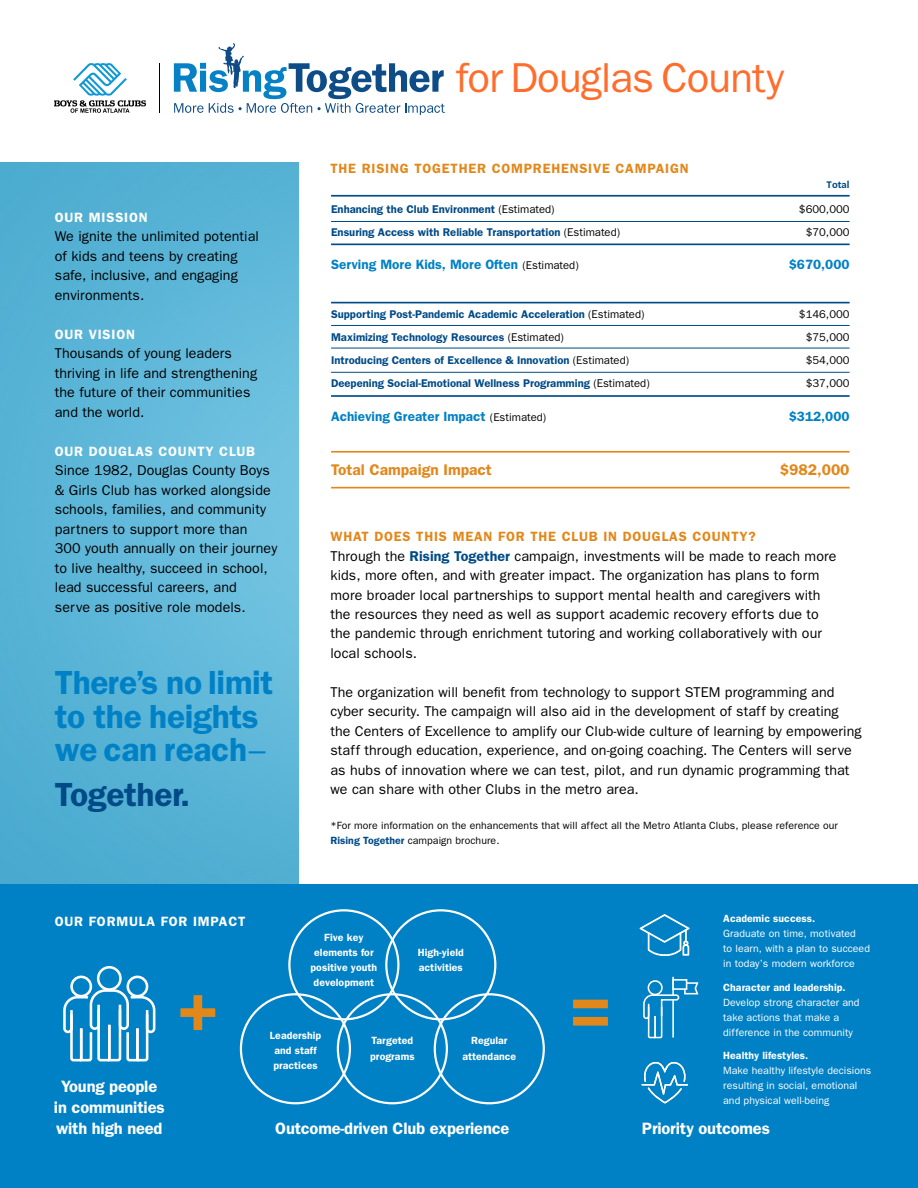
<style>
.page{position:relative;width:918px;height:1188px;background:#fff}
.page>*{position:absolute;margin:0;border:0;box-sizing:border-box;transform-origin:0 0}
.t1{font:600 72px "Franklin Gothic";color:#e2881b}
.t2{font:42px "Franklin Gothic";letter-spacing:-.02em;color:#ff6d2d}
.t3{font:600 33.6px/33.6px "Franklin Gothic";letter-spacing:-.01em;color:#0081c6}
.t4{font:600 33.6px "Franklin Gothic";letter-spacing:-.01em;color:#004b87}
.t5{font:600 16.5px/21px "Franklin Gothic";letter-spacing:-.01em;color:#fff;text-align:center}
.t6{font:600 15.45px "Franklin Gothic";color:#e2881b}
.t7{font:14.25px/19.5px "Franklin Gothic";letter-spacing:.005em;color:#000}
.t8{font:600 13.5px "Franklin Gothic";color:#0081c6}
.t9{font:600 13.5px "Franklin Gothic";letter-spacing:.06em;color:#e2881b}
.t10{font:600 13.5px "Franklin Gothic";letter-spacing:.06em;color:#fff}
.t11{font:600 11.25px "Franklin Gothic";color:#004b87}
.t12{font:11.25px "Franklin Gothic";color:#000}
.t13{font:10.5px/15px "Franklin Gothic";letter-spacing:.005em;color:#fff}
.t14{font:600 10.5px/15px "Franklin Gothic";letter-spacing:.005em;color:#fff;text-align:center}
.t15{font:10.5px/15px "Franklin Gothic";letter-spacing:.005em;color:#000}
.t16{font:600 9.9px "Halyard Text";color:#004b87}
.s1{font-weight:400}
.s2{font-weight:400;color:#000}
.s3{font-weight:400;font-size:11.25px;color:#000}
.s4{font-weight:600;color:#004b87}
</style>
<div class="page">
<hr style="left:159px;top:63px;width:1px;height:50px;background:#000">
<svg style="left:174px;top:43px;width:271px;height:72px"></svg>
<svg style="left:54px;top:63px;width:92px;height:50px"></svg>
<img style="left:0;top:162px;width:299px;height:722px">
<div style="left:0;top:884px;width:918px;height:304px;background:#0081c6"></div>
<div style="left:97px;top:966px;width:25px;height:25px;border:3px solid #fff;border-radius:50%"></div>
<div style="left:127px;top:976px;width:21px;height:21px;border:3px solid #fff;border-radius:50%"></div>
<div style="left:70px;top:976px;width:22px;height:21px;border:3px solid #fff;border-radius:50%"></div>
<svg style="left:63px;top:988px;width:93px;height:74px"></svg>
<div style="left:240px;top:993px;width:111px;height:111px;border:2px solid #fff;border-radius:50%"></div>
<div style="left:337px;top:993px;width:111px;height:111px;border:2px solid #fff;border-radius:50%"></div>
<div style="left:288px;top:909px;width:112px;height:111px;border:2px solid #fff;border-radius:50%"></div>
<div style="left:434px;top:993px;width:111px;height:111px;border:2px solid #fff;border-radius:50%"></div>
<div style="left:385px;top:909px;width:111px;height:111px;border:2px solid #fff;border-radius:50%"></div>
<svg style="left:643px;top:977px;width:56px;height:62px"></svg>
<hr style="left:672px;top:1000px;width:2px;height:38px;background:#fff">
<svg style="left:639px;top:914px;width:51px;height:42px"></svg>
<svg style="left:641px;top:1062px;width:47px;height:41px"></svg>
<hr style="left:331px;top:221px;width:519px;height:1px;background:#004b87">
<hr style="left:331px;top:302px;width:519px;height:1px;background:#004b87">
<hr style="left:331px;top:325px;width:519px;height:1px;background:#004b87">
<hr style="left:331px;top:395px;width:519px;height:2px;background:#004b87">
<hr style="left:331px;top:451px;width:519px;height:2px;background:#e2881b">
<hr style="left:331px;top:487px;width:519px;height:1px;background:#e2881b">
<hr style="left:331px;top:348px;width:519px;height:1px;background:#004b87">
<hr style="left:331px;top:244px;width:519px;height:1px;background:#004b87">
<hr style="left:331px;top:195px;width:519px;height:2px;background:#004b87">
<hr style="left:331px;top:372px;width:519px;height:1px;background:#004b87">
<h2 class="t2" style="left:456px;top:53px;width:330px">for Douglas County</h2>
<p class="t10" style="left:55px;top:209px;width:94px">OUR MISSION</p>
<p class="t7" style="left:55px;top:227px;width:206px">We ignite the unlimited potential of kids and teens by creating safe, inclusive, and engaging environments.</p>
<p class="t10" style="left:55px;top:326px;width:82px">OUR VISION</p>
<p class="t7" style="left:55px;top:344px;width:204px">Thousands of young leaders thriving in life and strengthening the future of their communities and the world.</p>
<p class="t10" style="left:55px;top:443px;width:202px">OUR DOUGLAS COUNTY CLUB</p>
<p class="t7" style="left:55px;top:461px;width:224px">Since 1982, Douglas County Boys &amp; Girls Club has worked alongside schools, families, and community partners to support more than<br>300 youth annually on their journey to live healthy, succeed in school, lead successful careers, and<br>serve as positive role models.</p>
<h3 class="t3" style="left:55px;top:665px;width:220px">There’s no limit to the heights we can reach<span class="s1">—</span></h3>
<h3 class="t4" style="left:55px;top:774px;width:137px">Together.</h3>
<p class="t9" style="left:330px;top:160px;width:360px">THE RISING TOGETHER COMPREHENSIVE CAMPAIGN</p>
<p class="t16" style="left:827px;top:177px;width:25px">Total</p>
<p class="t11" style="left:331px;top:202px;width:225px">Enhancing the Club Environment <span class="s2">(Estimated)</span></p>
<p class="t12" style="left:799px;top:203px;width:52px">$600,000</p>
<p class="t11" style="left:331px;top:226px;width:291px">Ensuring Access with Reliable Transportation <span class="s2">(Estimated)</span></p>
<p class="t12" style="left:806px;top:226px;width:45px">$70,000</p>
<p class="t8" style="left:331px;top:257px;width:249px">Serving More Kids, More Often <span class="s3">(Estimated)</span></p>
<p class="t8" style="left:789px;top:257px;width:62px">$670,000</p>
<p class="t11" style="left:331px;top:307px;width:315px">Supporting Post-Pandemic Academic Acceleration <span class="s2">(Estimated)</span></p>
<p class="t12" style="left:799px;top:307px;width:52px">$146,000</p>
<p class="t11" style="left:331px;top:330px;width:234px">Maximizing Technology Resources <span class="s2">(Estimated)</span></p>
<p class="t12" style="left:806px;top:331px;width:45px">$75,000</p>
<p class="t11" style="left:331px;top:354px;width:300px">Introducing Centers of Excellence &amp; Innovation <span class="s2">(Estimated)</span></p>
<p class="t12" style="left:806px;top:354px;width:45px">$54,000</p>
<p class="t11" style="left:331px;top:377px;width:320px">Deepening Social-Emotional Wellness Programming <span class="s2">(Estimated)</span></p>
<p class="t12" style="left:806px;top:377px;width:45px">$37,000</p>
<p class="t8" style="left:331px;top:408px;width:217px">Achieving Greater Impact <span class="s3">(Estimated)</span></p>
<p class="t8" style="left:789px;top:408px;width:62px">$312,000</p>
<p class="t6" style="left:331px;top:460px;width:162px">Total Campaign Impact</p>
<p class="t6" style="left:780px;top:460px;width:71px">$982,000</p>
<p class="t9" style="left:330px;top:528px;width:427px">WHAT DOES THIS MEAN FOR THE CLUB IN DOUGLAS COUNTY?</p>
<p class="t7" style="left:330px;top:546px;width:508px">Through the <span class="s4">Rising Together</span> campaign, investments will be made to reach more kids, more often, and with greater impact. The organization has plans to form more broader local partnerships to support mental health and caregivers with the resources they need as well as support academic recovery efforts due to the pandemic through enrichment tutoring and working collaboratively with our local schools.</p>
<p class="t7" style="left:330px;top:682px;width:533px">The organization will benefit from technology to support STEM programming and cyber security. The campaign will also aid in the development of staff by creating the Centers of Excellence to amplify our Club-wide culture of learning by empowering staff through education, experience, and on-going coaching. The Centers will serve as hubs of innovation where we can test, pilot, and run dynamic programming that we can share with other Clubs in the metro area.</p>
<p class="t15" style="left:330px;top:818px;width:509px">*For more information on the enhancements that will affect all the Metro Atlanta Clubs, please reference our<br><span class="s4">Rising Together</span> campaign brochure.</p>
<p class="t14" style="left:723px;top:911px;width:93px">Academic success.</p>
<p class="t13" style="left:723px;top:926px;width:148px">Graduate on time, motivated<br>to learn, with a plan to succeed in today’s modern workforce</p>
<p class="t10" style="left:55px;top:914px;width:192px">OUR FORMULA FOR IMPACT</p>
<p class="t14" style="left:311px;top:930px;width:68px">Five key elements for positive youth development</p>
<p class="t14" style="left:418px;top:945px;width:48px;text-align:left">High-yield activities</p>
<p class="t14" style="left:723px;top:979px;width:124px">Character and leadership.</p>
<p class="t13" style="left:723px;top:994px;width:138px">Develop strong character and take actions that make a difference in the community</p>
<h1 class="t1" style="left:176px;top:966px;width:45px">+</h1>
<h1 class="t1" style="left:569px;top:966px;width:45px">=</h1>
<p class="t14" style="left:270px;top:1028px;width:53px">Leadership and staff practices</p>
<p class="t14" style="left:370px;top:1033px;width:46px;text-align:left">Targeted programs</p>
<p class="t14" style="left:462px;top:1033px;width:55px">Regular attendance</p>
<p class="t14" style="left:723px;top:1048px;width:87px">Healthy lifestyles.</p>
<p class="t13" style="left:723px;top:1063px;width:150px">Make healthy lifestyle decisions resulting in social, emotional and physical well-being</p>
<p class="t5" style="left:54px;top:1076px;width:112px">Young people in communities with high need</p>
<p class="t5" style="left:275px;top:1117px;width:236px">Outcome-driven Club experience</p>
<p class="t5" style="left:642px;top:1117px;width:130px">Priority outcomes</p>
</div>
